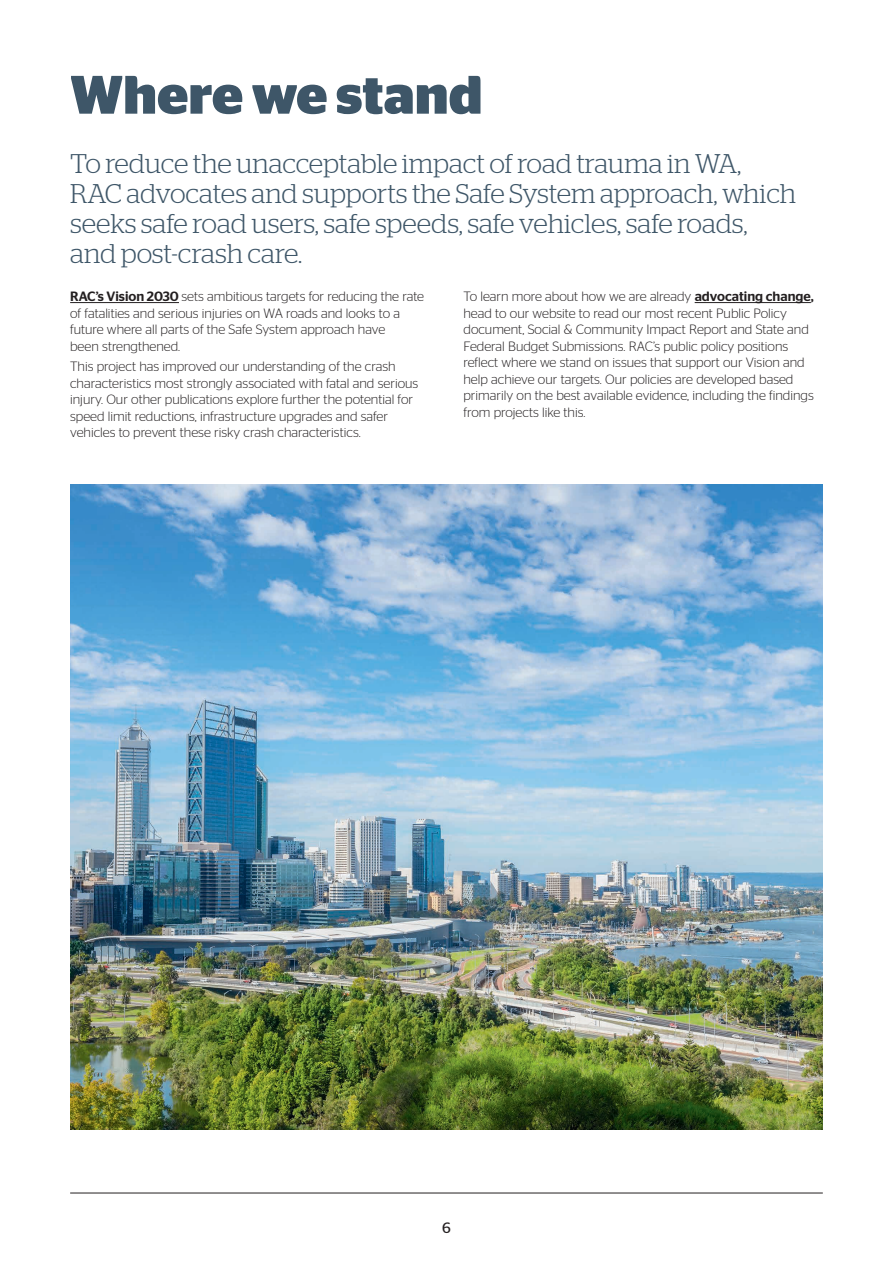
<style>
.page{position:relative;width:893px;height:1263px;background:#fff}
.page>*{position:absolute;margin:0;border:0;box-sizing:border-box;transform-origin:0 0}
.t1{font:700 54px "Stag Sans";color:#3e5668}
.t2{font:300 27px/30px "Stag";letter-spacing:-.005em;color:#3e5668}
.t3{font:15px "Stag Sans";color:#231f20}
.t4{font:300 13.5px/16.5px "Stag Sans";color:#231f20}
.s1{font-weight:500}
</style>
<div class="page">
<hr style="left:70px;top:302px;width:109px;height:1px;background:#231f20">
<hr style="left:695px;top:302px;width:116px;height:1px;background:#231f20">
<hr style="left:70px;top:1193px;width:753px;height:1px;background:#231f20">
<img style="left:70px;top:485px;width:753px;height:644px">
<h1 class="t1" style="left:70px;top:64px;width:414px">Where we stand</h1>
<h2 class="t2" style="left:70px;top:149px;width:727px">To reduce the unacceptable impact of road trauma in WA, RAC advocates and supports the Safe System approach, which seeks safe road users, safe speeds, safe vehicles, safe roads, and post-crash care.</h2>
<p class="t4" style="left:70px;top:288px;width:356px"><span class="s1">RAC’s Vision 2030</span> sets ambitious targets for reducing the rate of fatalities and serious injuries on WA roads and looks to a future where all parts of the Safe System approach have<br>been strengthened.</p>
<p class="t4" style="left:70px;top:358px;width:350px">This project has improved our understanding of the crash characteristics most strongly associated with fatal and serious injury. Our other publications explore further the potential for speed limit reductions, infrastructure upgrades and safer vehicles to prevent these risky crash characteristics.</p>
<p class="t4" style="left:463px;top:288px;width:352px">To learn more about how we are already <span class="s1">advocating change, </span>head to our website to read our most recent Public Policy document, Social &amp; Community Impact Report and State and Federal Budget Submissions. RAC’s public policy positions reflect where we stand on issues that support our Vision and help achieve our targets. Our policies are developed based primarily on the best available evidence, including the findings from projects like this.</p>
<p class="t3" style="left:442px;top:1219px;width:10px">6</p>
</div>
